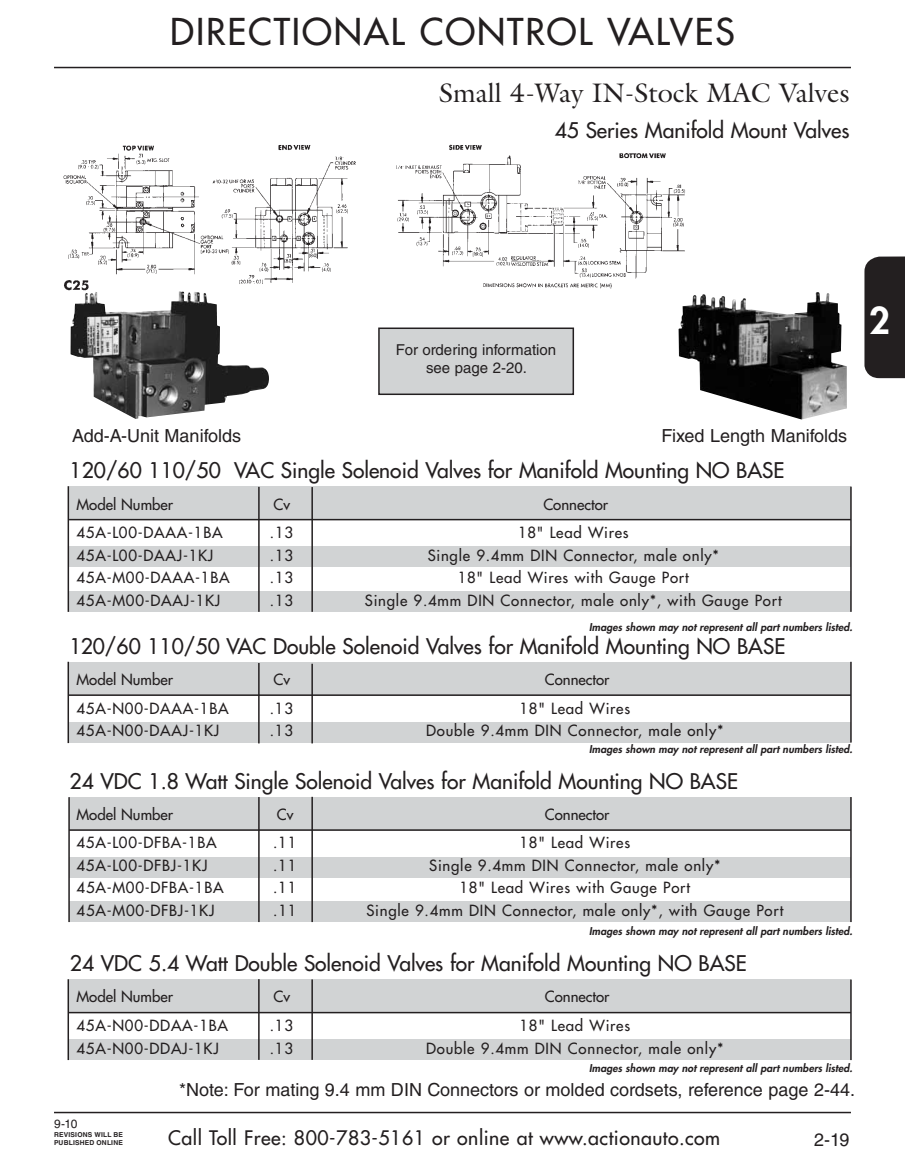
<style>
.page{position:relative;width:905px;height:1175px;background:#fff}
.page>*{position:absolute;margin:0;border:0;box-sizing:border-box;transform-origin:0 0}
.t1{font:500 36px "Futura Std";letter-spacing:.05em;color:#231f20}
.t2{font:800 36px "Futura Std";color:#fff}
.t3{font:27px "Galliard Std";color:#231f20}
.t4{font:500 21px "Futura Std";color:#231f20}
.t5{font:500 19.5px "Futura Std";letter-spacing:.025em;color:#231f20}
.t6{font:18px "Helvetica LT Std";color:#231f20}
.t7{font:500 15px "Futura Std";letter-spacing:.05em;color:#231f20}
.t8{font:500 15px "Futura Std";color:#231f20}
.t9{font:15px/18px "Helvetica LT Std";color:#231f20;text-align:center}
.t10{font:12px "Helvetica LT Std";color:#231f20}
.t11{font:italic 800 10.5px "Futura Std";letter-spacing:.01em;color:#231f20}
.t12{font:700 6.75px/7.5px "Helvetica LT Std";letter-spacing:.03em;color:#231f20}
</style>
<div class="page">
<div style="left:864px;top:256px;width:40px;height:122px;background:#231f20"></div>
<hr style="left:54px;top:67px;width:796px;height:1px;background:#231f20">
<hr style="left:54px;top:1111px;width:796px;height:2px;background:#231f20">
<div style="left:69px;top:591px;width:781px;height:21px;background:#d1d3d4"></div>
<div style="left:69px;top:486px;width:781px;height:34px;background:#d1d3d4"></div>
<div style="left:69px;top:546px;width:781px;height:21px;background:#d1d3d4"></div>
<hr style="left:69px;top:519px;width:782px;height:1px;background:#231f20">
<hr style="left:850px;top:486px;width:1px;height:126px;background:#231f20">
<hr style="left:68px;top:486px;width:1px;height:126px;background:#231f20">
<hr style="left:258px;top:487px;width:2px;height:125px;background:#231f20">
<hr style="left:311px;top:487px;width:2px;height:125px;background:#231f20">
<div style="left:379px;top:328px;width:194px;height:66px;background:#d1d3d4"></div>
<div style="left:378px;top:327px;width:196px;height:68px;border:2px solid #231f20"></div>
<img style="left:63px;top:145px;width:293px;height:145px">
<img style="left:396px;top:144px;width:289px;height:145px">
<img style="left:70px;top:289px;width:199px;height:130px">
<img style="left:678px;top:292px;width:168px;height:127px">
<div style="left:69px;top:662px;width:781px;height:34px;background:#d1d3d4"></div>
<div style="left:69px;top:722px;width:781px;height:20px;background:#d1d3d4"></div>
<hr style="left:69px;top:694px;width:781px;height:2px;background:#231f20">
<hr style="left:850px;top:662px;width:1px;height:80px;background:#231f20">
<hr style="left:68px;top:662px;width:1px;height:81px;background:#231f20">
<hr style="left:311px;top:663px;width:2px;height:80px;background:#231f20">
<hr style="left:258px;top:663px;width:1px;height:80px;background:#231f20">
<div style="left:69px;top:901px;width:781px;height:21px;background:#d1d3d4"></div>
<div style="left:69px;top:797px;width:781px;height:33px;background:#d1d3d4"></div>
<div style="left:69px;top:857px;width:781px;height:20px;background:#d1d3d4"></div>
<hr style="left:69px;top:829px;width:781px;height:1px;background:#231f20">
<hr style="left:850px;top:797px;width:1px;height:125px;background:#231f20">
<hr style="left:68px;top:797px;width:2px;height:125px;background:#231f20">
<hr style="left:258px;top:797px;width:2px;height:125px;background:#231f20">
<hr style="left:311px;top:796px;width:2px;height:126px;background:#231f20">
<div style="left:69px;top:979px;width:781px;height:34px;background:#d1d3d4"></div>
<div style="left:69px;top:1039px;width:781px;height:20px;background:#d1d3d4"></div>
<hr style="left:69px;top:1011px;width:781px;height:2px;background:#231f20">
<hr style="left:68px;top:979px;width:1px;height:81px;background:#231f20">
<hr style="left:258px;top:979px;width:1px;height:80px;background:#231f20">
<hr style="left:311px;top:979px;width:2px;height:80px;background:#231f20">
<hr style="left:850px;top:979px;width:1px;height:81px;background:#231f20">
<h1 class="t1" style="left:170px;top:9px;width:566px">DIRECTIONAL CONTROL VALVES</h1>
<h2 class="t3" style="left:439px;top:76px;width:412px">Small 4-Way IN-Stock MAC Valves</h2>
<h3 class="t4" style="left:554px;top:117px;width:296px">45 Series Manifold Mount Valves</h3>
<p class="t9" style="left:396px;top:340px;width:162px">For ordering information see page 2-20.</p>
<h1 class="t2" style="left:869px;top:298px;width:22px">2</h1>
<p class="t6" style="left:72px;top:425px;width:170px">Add-A-Unit Manifolds</p>
<p class="t6" style="left:661px;top:425px;width:187px">Fixed Length Manifolds</p>
<h3 class="t4" style="left:70px;top:457px;width:716px">120/60 110/50 VAC Single Solenoid Valves for Manifold Mounting NO BASE</h3>
<p class="t8" style="left:77px;top:494px;width:98px">Model Number</p>
<p class="t7" style="left:273px;top:494px;width:18px">Cv</p>
<p class="t8" style="left:543px;top:494px;width:66px">Connector</p>
<p class="t7" style="left:77px;top:523px;width:148px">45A-L00-DAAA-1BA</p>
<p class="t7" style="left:270px;top:523px;width:25px">.13</p>
<p class="t7" style="left:518px;top:523px;width:112px">18" Lead Wires</p>
<p class="t7" style="left:77px;top:545px;width:138px">45A-L00-DAAJ-1KJ</p>
<p class="t7" style="left:270px;top:545px;width:25px">.13</p>
<p class="t7" style="left:427px;top:545px;width:293px">Single 9.4mm DIN Connector, male only*</p>
<p class="t7" style="left:77px;top:568px;width:155px">45A-M00-DAAA-1BA</p>
<p class="t7" style="left:270px;top:568px;width:25px">.13</p>
<p class="t7" style="left:458px;top:568px;width:232px">18" Lead Wires with Gauge Port</p>
<p class="t7" style="left:77px;top:590px;width:145px">45A-M00-DAAJ-1KJ</p>
<p class="t7" style="left:270px;top:590px;width:25px">.13</p>
<p class="t7" style="left:365px;top:590px;width:418px">Single 9.4mm DIN Connector, male only*, with Gauge Port</p>
<p class="t11" style="left:589px;top:620px;width:265px">Images shown may not represent all part numbers listed.</p>
<h3 class="t4" style="left:70px;top:632px;width:717px">120/60 110/50 VAC Double Solenoid Valves for Manifold Mounting NO BASE</h3>
<p class="t8" style="left:76px;top:670px;width:98px">Model Number</p>
<p class="t7" style="left:273px;top:670px;width:18px">Cv</p>
<p class="t8" style="left:545px;top:670px;width:66px">Connector</p>
<p class="t7" style="left:76px;top:698px;width:154px">45A-N00-DAAA-1BA</p>
<p class="t7" style="left:270px;top:698px;width:25px">.13</p>
<p class="t7" style="left:519px;top:698px;width:112px">18" Lead Wires</p>
<p class="t7" style="left:76px;top:721px;width:144px">45A-N00-DAAJ-1KJ</p>
<p class="t7" style="left:270px;top:721px;width:25px">.13</p>
<p class="t7" style="left:426px;top:721px;width:299px">Double 9.4mm DIN Connector, male only*</p>
<p class="t11" style="left:589px;top:742px;width:265px">Images shown may not represent all part numbers listed.</p>
<h3 class="t4" style="left:70px;top:767px;width:670px">24 VDC 1.8 Watt Single Solenoid Valves for Manifold Mounting NO BASE</h3>
<p class="t8" style="left:77px;top:805px;width:98px">Model Number</p>
<p class="t7" style="left:277px;top:805px;width:18px">Cv</p>
<p class="t8" style="left:545px;top:805px;width:66px">Connector</p>
<p class="t7" style="left:77px;top:833px;width:142px">45A-L00-DFBA-1BA</p>
<p class="t7" style="left:273px;top:833px;width:25px">.11</p>
<p class="t7" style="left:519px;top:833px;width:112px">18" Lead Wires</p>
<p class="t7" style="left:77px;top:856px;width:132px">45A-L00-DFBJ-1KJ</p>
<p class="t7" style="left:273px;top:856px;width:25px">.11</p>
<p class="t7" style="left:429px;top:856px;width:293px">Single 9.4mm DIN Connector, male only*</p>
<p class="t7" style="left:77px;top:878px;width:149px">45A-M00-DFBA-1BA</p>
<p class="t7" style="left:273px;top:878px;width:25px">.11</p>
<p class="t7" style="left:459px;top:878px;width:232px">18" Lead Wires with Gauge Port</p>
<p class="t7" style="left:77px;top:901px;width:139px">45A-M00-DFBJ-1KJ</p>
<p class="t7" style="left:273px;top:901px;width:25px">.11</p>
<p class="t7" style="left:366px;top:901px;width:418px">Single 9.4mm DIN Connector, male only*, with Gauge Port</p>
<p class="t11" style="left:589px;top:925px;width:265px">Images shown may not represent all part numbers listed.</p>
<h3 class="t4" style="left:70px;top:950px;width:678px">24 VDC 5.4 Watt Double Solenoid Valves for Manifold Mounting NO BASE</h3>
<p class="t8" style="left:76px;top:987px;width:98px">Model Number</p>
<p class="t7" style="left:273px;top:987px;width:18px">Cv</p>
<p class="t8" style="left:545px;top:987px;width:66px">Connector</p>
<p class="t7" style="left:76px;top:1016px;width:153px">45A-N00-DDAA-1BA</p>
<p class="t7" style="left:270px;top:1016px;width:25px">.13</p>
<p class="t7" style="left:519px;top:1016px;width:112px">18" Lead Wires</p>
<p class="t7" style="left:76px;top:1038px;width:144px">45A-N00-DDAJ-1KJ</p>
<p class="t7" style="left:270px;top:1038px;width:25px">.13</p>
<p class="t7" style="left:426px;top:1038px;width:299px">Double 9.4mm DIN Connector, male only*</p>
<p class="t11" style="left:589px;top:1061px;width:265px">Images shown may not represent all part numbers listed.</p>
<p class="t10" style="left:54px;top:1116px;width:25px">9-10</p>
<p class="t12" style="left:54px;top:1130px;width:71px">REVISIONS WILL BE<br>PUBLISHED ONLINE</p>
<p class="t6" style="left:179px;top:1079px;width:677px">*Note: For mating 9.4 mm DIN Connectors or molded cordsets, reference page 2-44.</p>
<h3 class="t5" style="left:168px;top:1125px;width:553px">Call Toll Free: 800-783-5161 or online at www.actionauto.com</h3>
<p class="t6" style="left:814px;top:1128px;width:37px">2-19</p>
</div>
